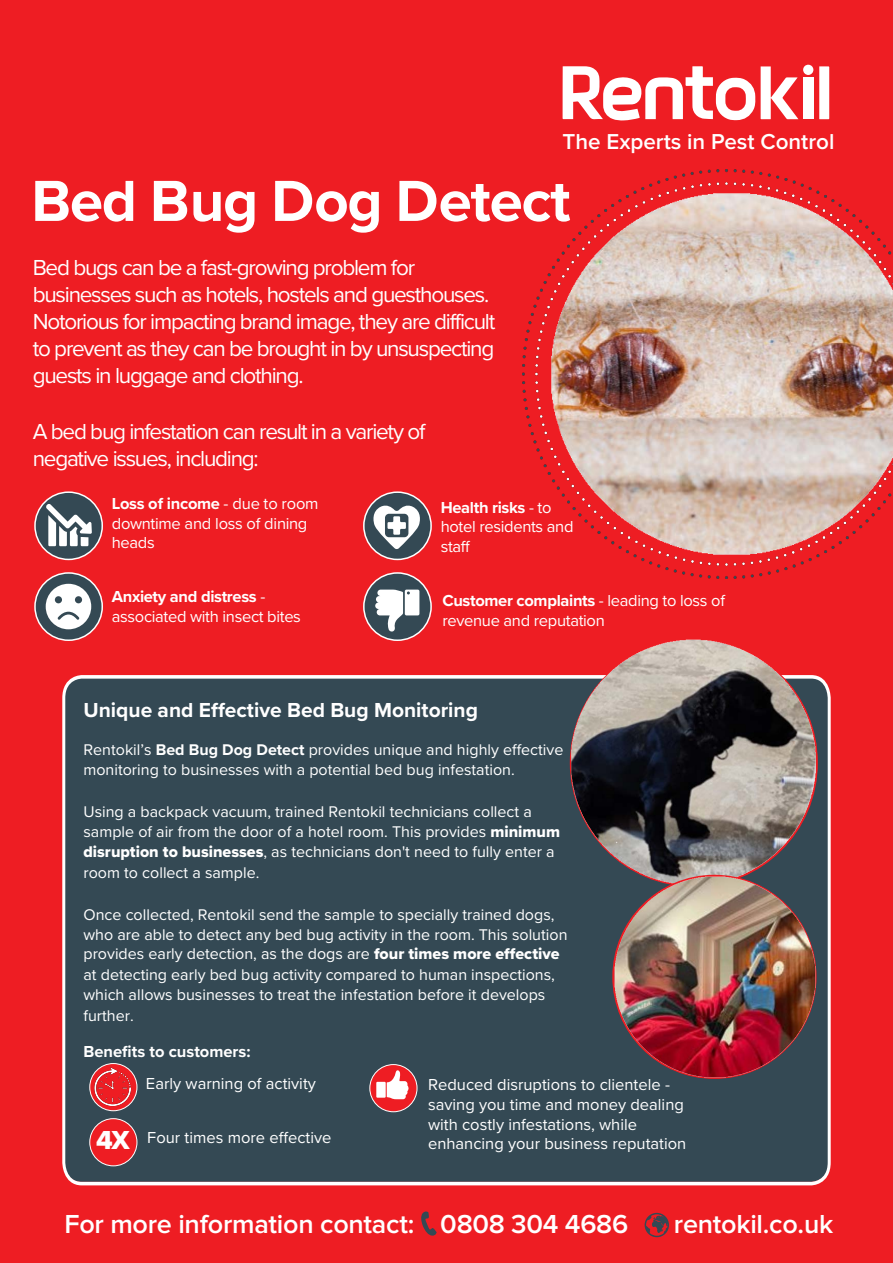
<style>
.page{position:relative;width:893px;height:1263px;background:#ee1d23}
.page>*{position:absolute;margin:0;border:0;box-sizing:border-box;transform-origin:0 0}
.t1{font:700 60px "Proxima Nova";letter-spacing:-.02em;color:#fff}
.t2{font:600 27px "Proxima Nova";letter-spacing:-.01em;color:#fff}
.t3{font:27px "Proxima Nova Extrabld";color:#fff}
.t4{font:22.5px/27px "Proxima Nova";letter-spacing:-.055em;color:#fff}
.t5{font:600 22.35px "Proxima Nova";color:#fff}
.t6{font:700 21px "Proxima Nova";color:#fff}
.t7{font:16.5px/19.5px "Proxima Nova";letter-spacing:-.02em;color:#fff}
.t8{font:16.5px/19.8px "Proxima Nova";color:#fff}
.t9{font:700 16.5px "Proxima Nova";color:#fff}
.t10{font:16.05px/20.2px "Proxima Nova";color:#fff}
.s1{font-weight:700}
.s2{font-family:"Proxima Nova Extrabld"}
</style>
<div class="page">
<svg style="left:563px;top:66px;width:235px;height:55px"></svg>
<svg style="left:819px;top:66px;width:10px;height:53px"></svg>
<div style="left:803px;top:78px;width:10px;height:41px;background:#fff"></div>
<div style="left:803px;top:65px;width:10px;height:10px;background:#fff;border-radius:50%"></div>
<img style="left:522px;top:170px;width:282px;height:408px">
<div style="left:62px;top:675px;width:769px;height:511px;background:#344954"></div>
<img style="left:543px;top:185px;width:350px;height:377px">
<div style="left:35px;top:492px;width:67px;height:67px;background:#344954;border-radius:50%"></div>
<div style="left:34px;top:491px;width:69px;height:69px;border:2px solid #fff;border-radius:50%"></div>
<div style="left:35px;top:573px;width:67px;height:67px;background:#344954;border-radius:50%"></div>
<div style="left:34px;top:572px;width:69px;height:69px;border:2px solid #fff;border-radius:50%"></div>
<div style="left:364px;top:492px;width:67px;height:67px;background:#344954;border-radius:50%"></div>
<div style="left:363px;top:491px;width:69px;height:69px;border:2px solid #fff;border-radius:50%"></div>
<div style="left:364px;top:573px;width:67px;height:67px;background:#344954;border-radius:50%"></div>
<div style="left:363px;top:572px;width:69px;height:69px;border:2px solid #fff;border-radius:50%"></div>
<svg style="left:46px;top:504px;width:46px;height:42px"></svg>
<svg style="left:46px;top:584px;width:45px;height:45px"></svg>
<svg style="left:372px;top:504px;width:50px;height:45px"></svg>
<svg style="left:375px;top:590px;width:44px;height:42px"></svg>
<svg style="left:421px;top:1211px;width:16px;height:25px"></svg>
<svg style="left:645px;top:1213px;width:24px;height:24px"></svg>
<img style="left:566px;top:639px;width:255px;height:251px">
<img style="left:610px;top:872px;width:209px;height:209px">
<svg style="left:90px;top:1063px;width:47px;height:48px"></svg>
<div style="left:89px;top:1063px;width:48px;height:48px;border:1px solid #fff;border-radius:50%"></div>
<div style="left:90px;top:1119px;width:47px;height:47px;background:#ee1d23;border-radius:50%"></div>
<div style="left:89px;top:1118px;width:48px;height:48px;border:1px solid #fff;border-radius:50%"></div>
<img style="left:92px;top:1065px;width:42px;height:42px">
<svg style="left:370px;top:1064px;width:47px;height:48px"></svg>
<div style="left:369px;top:1064px;width:48px;height:48px;border:1px solid #fff;border-radius:50%"></div>
<svg style="left:387px;top:1069px;width:23px;height:30px"></svg>
<div style="left:376px;top:1082px;width:10px;height:16px;background:#fff"></div>
<p class="t5" style="left:563px;top:132px;width:273px">The Experts in Pest Control</p>
<h1 class="t1" style="left:31px;top:156px;width:541px">Bed Bug Dog Detect</h1>
<h3 class="t4" style="left:33px;top:253px;width:464px">Bed bugs can be a fast-growing problem for businesses such as hotels, hostels and guesthouses.<br>Notorious for impacting brand image, they are difficult to prevent as they can be brought in by unsuspecting guests in luggage and clothing.</h3>
<h3 class="t4" style="left:33px;top:416px;width:394px;line-height:27.5px">A bed bug infestation can result in a variety of negative issues, including:</h3>
<p class="t7" style="left:112px;top:493px;width:208px"><span class="s1">Loss of income</span> - due to room downtime and loss of dining heads</p>
<p class="t7" style="left:441px;top:498px;width:134px;line-height:19px"><span class="s1">Health risks</span> - to hotel residents and staff</p>
<p class="t7" style="left:112px;top:586px;width:191px"><span class="s1">Anxiety and distress</span> - associated with insect bites</p>
<p class="t7" style="left:442px;top:590px;width:284px"><span class="s1">Customer complaints</span> - leading to loss of revenue and reputation</p>
<p class="t6" style="left:83px;top:695px;width:396px">Unique and Effective Bed Bug Monitoring</p>
<p class="t10" style="left:83px;top:739px;width:481px">Rentokil’s <span class="s1">Bed Bug Dog Detect</span> provides unique and highly effective monitoring to businesses with a potential bed bug infestation.</p>
<p class="t10" style="left:83px;top:801px;width:478px">Using a backpack vacuum, trained Rentokil technicians collect a sample of air from the door of a hotel room. This provides <span class="s2">minimum disruption to businesses</span>, as technicians don't need to fully enter a room to collect a sample.</p>
<p class="t10" style="left:83px;top:903px;width:486px">Once collected, Rentokil send the sample to specially trained dogs, who are able to detect any bed bug activity in the room. This solution provides early detection, as the dogs are <span class="s2">four times more effective </span>at detecting early bed bug activity compared to human inspections, which allows businesses to treat the infestation before it develops further.</p>
<p class="t9" style="left:83px;top:1039px;width:169px">Benefits to customers:</p>
<h2 class="t3" style="left:96px;top:1120px;width:35px">4X</h2>
<p class="t8" style="left:146px;top:1073px;width:171px">Early warning of activity</p>
<p class="t8" style="left:147px;top:1127px;width:186px">Four times more effective</p>
<p class="t8" style="left:428px;top:1074px;width:260px">Reduced disruptions to clientele - saving you time and money dealing with costly infestations, while enhancing your business reputation</p>
<p class="t2" style="left:64px;top:1211px;width:565px">For more information contact: 0808 304 4686</p>
<p class="t2" style="left:674px;top:1211px;width:161px">rentokil.co.uk</p>
</div>
